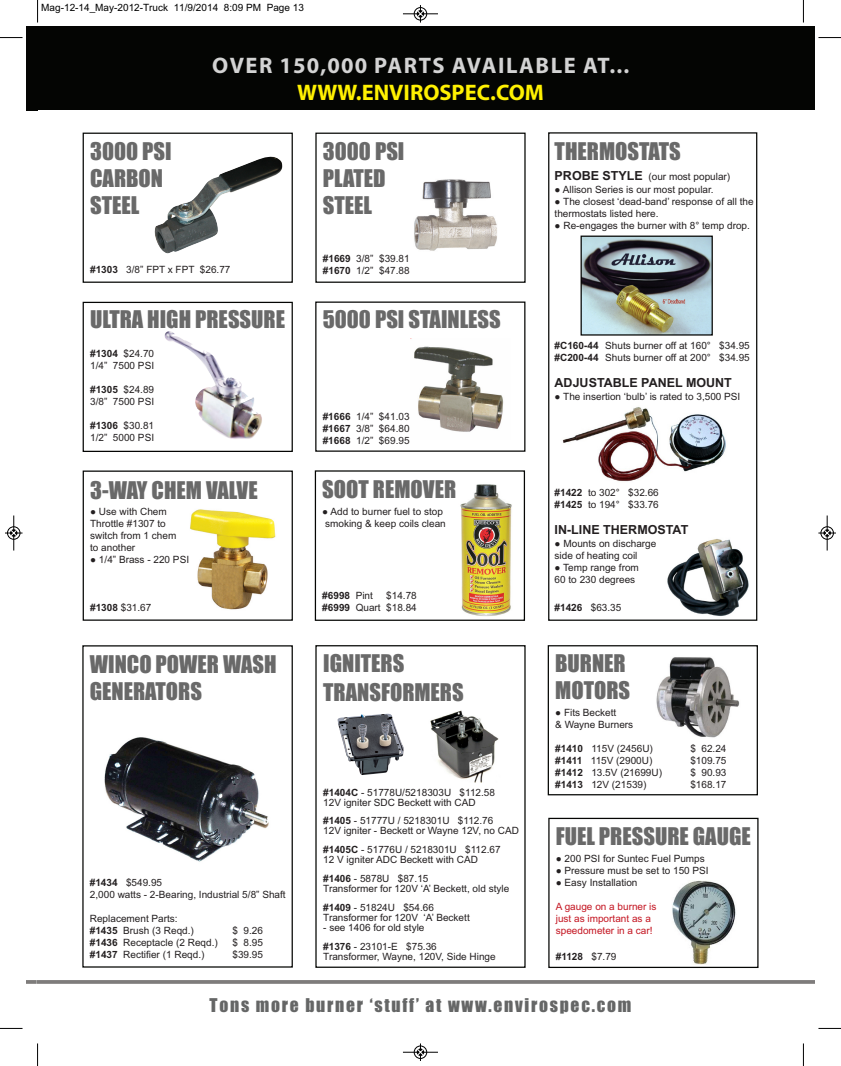
<style>
.page{position:relative;width:841px;height:1066px;background:#fff}
.page>*{position:absolute;margin:0;border:0;box-sizing:border-box;transform-origin:0 0}
.t1{font:22.5px/27px "Impact";color:#696969}
.t2{font:700 22.5px "Myriad Pro";letter-spacing:.065em;color:#d3d3d3}
.t3{font:700 22.5px "Myriad Pro";color:#fff101}
.t4{font:17.5px "Impact";letter-spacing:.1em;color:#656666}
.t5{font:700 12.5px "Arial";color:#231f20}
.t6{font:10px/12px "Arial";color:#231f20}
.t7{font:10px/12px "Arial";color:#c41622}
.t8{font:10px "Arial";color:#000}
.t9{font:700 10px "Arial";color:#231f20}
.s1{font-weight:700}
.s2{font-weight:400}
.s3{font-weight:700;font-size:12.5px}
</style>
<div class="page">
<div style="left:26px;top:26px;width:12px;height:84px;background:#040503"></div>
<div style="left:37px;top:26px;width:777px;height:84px;background:#040503"></div>
<div style="left:83px;top:132px;width:210px;height:151px;border:1px solid #040503"></div>
<div style="left:83px;top:302px;width:210px;height:150px;border:1px solid #040503"></div>
<div style="left:315px;top:301px;width:210px;height:150px;border:1px solid #040503"></div>
<div style="left:83px;top:470px;width:210px;height:150px;border:1px solid #040503"></div>
<div style="left:315px;top:132px;width:210px;height:151px;border:1px solid #040503"></div>
<img style="left:414px;top:179px;width:83px;height:72px">
<img style="left:154px;top:157px;width:128px;height:96px">
<img style="left:164px;top:331px;width:98px;height:108px">
<img style="left:410px;top:338px;width:94px;height:94px">
<img style="left:190px;top:509px;width:86px;height:101px">
<svg style="left:26px;top:980px;width:10px;height:3px"></svg>
<svg style="left:36px;top:980px;width:778px;height:3px;fill:#7e7c7b"></svg>
<div style="left:82px;top:645px;width:211px;height:322px;border:1px solid #040503"></div>
<img style="left:104px;top:737px;width:165px;height:125px">
<div style="left:547px;top:645px;width:210px;height:150px;border:1px solid #040503"></div>
<img style="left:656px;top:657px;width:84px;height:81px">
<img style="left:337px;top:713px;width:66px;height:61px">
<img style="left:430px;top:710px;width:69px;height:72px">
<div style="left:548px;top:132px;width:209px;height:488px;border:1px solid #040503"></div>
<img style="left:582px;top:237px;width:128px;height:96px">
<div style="left:580px;top:235px;width:132px;height:100px;border:1px solid #040503"></div>
<img style="left:562px;top:407px;width:164px;height:75px">
<img style="left:667px;top:539px;width:82px;height:77px">
<img style="left:672px;top:880px;width:64px;height:84px">
<img style="left:460px;top:484px;width:52px;height:132px">
<svg style="left:37px;top:0;width:1px;height:22px"></svg>
<svg style="left:0;top:37px;width:22px;height:1px"></svg>
<svg style="left:802px;top:0;width:1px;height:22px"></svg>
<svg style="left:818px;top:37px;width:22px;height:1px"></svg>
<svg style="left:37px;top:1043px;width:1px;height:22px"></svg>
<svg style="left:0;top:1027px;width:22px;height:1px"></svg>
<svg style="left:802px;top:1044px;width:1px;height:21px"></svg>
<svg style="left:819px;top:1027px;width:21px;height:1px"></svg>
<div style="left:413px;top:7px;width:14px;height:13px;border:1px solid #fff;border-radius:50%"></div>
<hr style="left:402px;top:14px;width:36px;height:1px;background:#000">
<div style="left:414px;top:7px;width:12px;height:13px;border:1px solid #000;border-radius:50%"></div>
<svg style="left:417px;top:5px;width:6px;height:18px"></svg>
<div style="left:413px;top:1045px;width:14px;height:13px;border:1px solid #fff;border-radius:50%"></div>
<hr style="left:402px;top:1051px;width:36px;height:1px;background:#000">
<div style="left:414px;top:1045px;width:12px;height:13px;border:1px solid #000;border-radius:50%"></div>
<svg style="left:417px;top:1043px;width:6px;height:17px"></svg>
<hr style="left:14px;top:515px;width:1px;height:35px;background:#000">
<div style="left:7px;top:526px;width:13px;height:13px;border:1px solid #000;border-radius:50%"></div>
<svg style="left:5px;top:529px;width:17px;height:7px"></svg>
<hr style="left:826px;top:515px;width:1px;height:35px;background:#000">
<div style="left:820px;top:526px;width:13px;height:13px;border:1px solid #000;border-radius:50%"></div>
<svg style="left:818px;top:529px;width:17px;height:7px"></svg>
<p class="t8" style="left:41px;top:2px;width:264px">Mag-12-14_May-2012-Truck 11/9/2014 8:09 PM Page 13</p>
<h1 class="t2" style="left:212px;top:57px;width:418px">OVER 150,000 PARTS AVAILABLE AT...</h1>
<h1 class="t3" style="left:297px;top:84px;width:248px">WWW.ENVIROSPEC.COM</h1>
<h1 class="t1" style="left:90px;top:138px;width:83px">3000 PSI<br>CARBON<br>STEEL</h1>
<p class="t6" style="left:90px;top:263px;width:142px"><span class="s1">#1303</span> 3/8” FPT x FPT $26.77</p>
<h1 class="t1" style="left:90px;top:307px;width:196px">ULTRA HIGH PRESSURE</h1>
<p class="t6" style="left:90px;top:347px;width:65px"><span class="s1">#1304</span> $24.70<br>1/4” 7500 PSI</p>
<p class="t6" style="left:90px;top:383px;width:65px"><span class="s1">#1305</span> $24.89<br>3/8” 7500 PSI</p>
<p class="t6" style="left:90px;top:419px;width:65px"><span class="s1">#1306</span> $30.81<br>1/2” 5000 PSI</p>
<h1 class="t1" style="left:90px;top:477px;width:169px">3-WAY CHEM VALVE</h1>
<p class="t6" style="left:90px;top:505px;width:88px">● Use with Chem<br>Throttle #1307 to switch from 1 chem to another</p>
<p class="t6" style="left:90px;top:553px;width:100px">● 1/4” Brass - 220 PSI</p>
<p class="t6" style="left:90px;top:601px;width:63px"><span class="s1">#1308</span> $31.67</p>
<h1 class="t1" style="left:90px;top:652px;width:188px">WINCO POWER WASH<br>GENERATORS</h1>
<p class="t6" style="left:90px;top:876px;width:197px"><span class="s1">#1434</span> $549.95<br>2,000 watts - 2-Bearing, Industrial 5/8” Shaft</p>
<p class="t6" style="left:90px;top:912px;width:105px">Replacement Parts: <span class="s1">#1435</span> Brush (3 Reqd.)</p>
<p class="t6" style="left:232px;top:924px;width:32px">$ 9.26</p>
<p class="t6" style="left:90px;top:936px;width:129px"><span class="s1">#1436</span> Receptacle (2 Reqd.)</p>
<p class="t6" style="left:232px;top:936px;width:32px">$ 8.95</p>
<p class="t6" style="left:90px;top:948px;width:116px"><span class="s1">#1437</span> Rectifier (1 Reqd.)</p>
<p class="t6" style="left:232px;top:948px;width:32px">$39.95</p>
<h1 class="t1" style="left:323px;top:138px;width:83px">3000 PSI<br>PLATED<br>STEEL</h1>
<p class="t6" style="left:323px;top:252px;width:88px"><span class="s1">#1669</span> 3/8” $39.81 <span class="s1">#1670</span> 1/2” $47.88</p>
<h1 class="t1" style="left:322px;top:307px;width:179px">5000 PSI STAINLESS</h1>
<p class="t6" style="left:322px;top:410px;width:88px;text-align:justify"><span class="s1">#1666</span> 1/4” $41.03 <span class="s1">#1667</span> 3/8” $64.80 <span class="s1">#1668</span> 1/2” $69.95</p>
<h1 class="t1" style="left:322px;top:477px;width:135px">SOOT REMOVER</h1>
<p class="t6" style="left:322px;top:505px;width:125px">● Add to burner fuel to stop smoking &amp; keep coils clean</p>
<p class="t6" style="left:322px;top:589px;width:96px;text-align:right">$14.78<br><span class="s1">#6999</span> Quart $18.84</p>
<p class="t9" style="left:322px;top:589px;width:52px">#6998 <span class="s2">Pint</span></p>
<h1 class="t1" style="left:323px;top:649px;width:142px;line-height:28.8px">IGNITERS<br>TRANSFORMERS</h1>
<p class="t6" style="left:323px;top:787px;width:173px;line-height:10px"><span class="s1">#1404C</span> - 51778U/5218303U $112.58<br>12V igniter SDC Beckett with CAD</p>
<p class="t6" style="left:323px;top:815px;width:197px;line-height:10px"><span class="s1">#1405</span> - 51777U / 5218301U $112.76<br>12V igniter - Beckett or Wayne 12V, no CAD</p>
<p class="t6" style="left:323px;top:844px;width:179px;line-height:10px"><span class="s1">#1405C</span> - 51776U / 5218301U $112.67<br>12 V igniter ADC Beckett with CAD</p>
<p class="t6" style="left:323px;top:873px;width:187px;line-height:10px"><span class="s1">#1406</span> - 5878U $87.15<br>Transformer for 120V ‘A’ Beckett, old style</p>
<p class="t6" style="left:323px;top:902px;width:148px;line-height:10px"><span class="s1">#1409</span> - 51824U $54.66<br>Transformer for 120V ‘A’ Beckett</p>
<p class="t6" style="left:323px;top:917px;width:115px;line-height:18.8px">- see 1406 for old style <span class="s1">#1376</span> - 23101-E $75.36</p>
<p class="t6" style="left:323px;top:949px;width:174px">Transformer, Wayne, 120V, Side Hinge</p>
<h1 class="t1" style="left:554px;top:138px;width:128px">THERMOSTATS</h1>
<p class="t6" style="left:554px;top:170px;width:177px"><span class="s3">PROBE STYLE</span> (our most popular)</p>
<p class="t6" style="left:554px;top:183px;width:160px">● Allison Series is our most popular.</p>
<p class="t6" style="left:554px;top:195px;width:200px">● The closest ‘dead-band’ response of all the thermostats listed here.</p>
<p class="t6" style="left:554px;top:219px;width:197px">● Re-engages the burner with 8° temp drop.</p>
<p class="t6" style="left:554px;top:339px;width:197px"><span class="s1">#C160-44</span> Shuts burner off at 160° $34.95 <span class="s1">#C200-44</span> Shuts burner off at 200° $34.95</p>
<p class="t5" style="left:554px;top:375px;width:179px">ADJUSTABLE PANEL MOUNT</p>
<p class="t6" style="left:554px;top:390px;width:187px">● The insertion ‘bulb’ is rated to 3,500 PSI</p>
<p class="t6" style="left:554px;top:486px;width:106px"><span class="s1">#1422</span> to 302° $32.66 <span class="s1">#1425</span> to 194° $33.76</p>
<p class="t5" style="left:554px;top:522px;width:135px">IN-LINE THERMOSTAT</p>
<p class="t6" style="left:554px;top:537px;width:103px">● Mounts on discharge side of heating coil</p>
<p class="t6" style="left:554px;top:561px;width:86px">● Temp range from<br>60 to 230 degrees</p>
<p class="t6" style="left:554px;top:601px;width:68px"><span class="s1">#1426</span> $63.35</p>
<h1 class="t1" style="left:555px;top:651px;width:76px">BURNER<br>MOTORS</h1>
<p class="t6" style="left:555px;top:706px;width:79px">● Fits Beckett<br>&amp; Wayne Burners</p>
<p class="t6" style="left:555px;top:742px;width:99px"><span class="s1">#1410</span> 115V (2456U)</p>
<p class="t6" style="left:690px;top:742px;width:38px">$ 62.24</p>
<p class="t6" style="left:555px;top:754px;width:99px"><span class="s1">#1411</span> 115V (2900U)</p>
<p class="t6" style="left:690px;top:754px;width:38px">$109.75</p>
<p class="t6" style="left:555px;top:766px;width:108px"><span class="s1">#1412</span> 13.5V (21699U)</p>
<p class="t6" style="left:690px;top:766px;width:38px">$ 90.93</p>
<p class="t6" style="left:555px;top:778px;width:93px"><span class="s1">#1413</span> 12V (21539)</p>
<p class="t6" style="left:690px;top:778px;width:38px">$168.17</p>
<h1 class="t1" style="left:555px;top:823px;width:196px">FUEL PRESSURE GAUGE</h1>
<p class="t6" style="left:555px;top:852px;width:150px">● 200 PSI for Suntec Fuel Pumps</p>
<p class="t6" style="left:555px;top:864px;width:154px">● Pressure must be set to 150 PSI</p>
<p class="t6" style="left:555px;top:876px;width:83px">● Easy Installation</p>
<p class="t7" style="left:555px;top:900px;width:102px">A gauge on a burner is just as important as a speedometer in a car!</p>
<p class="t9" style="left:555px;top:950px;width:62px">#1128 <span class="s2">$7.79</span></p>
<h2 class="t4" style="left:209px;top:995px;width:423px">Tons more burner ‘stuff’ at www.envirospec.com</h2>
</div>
